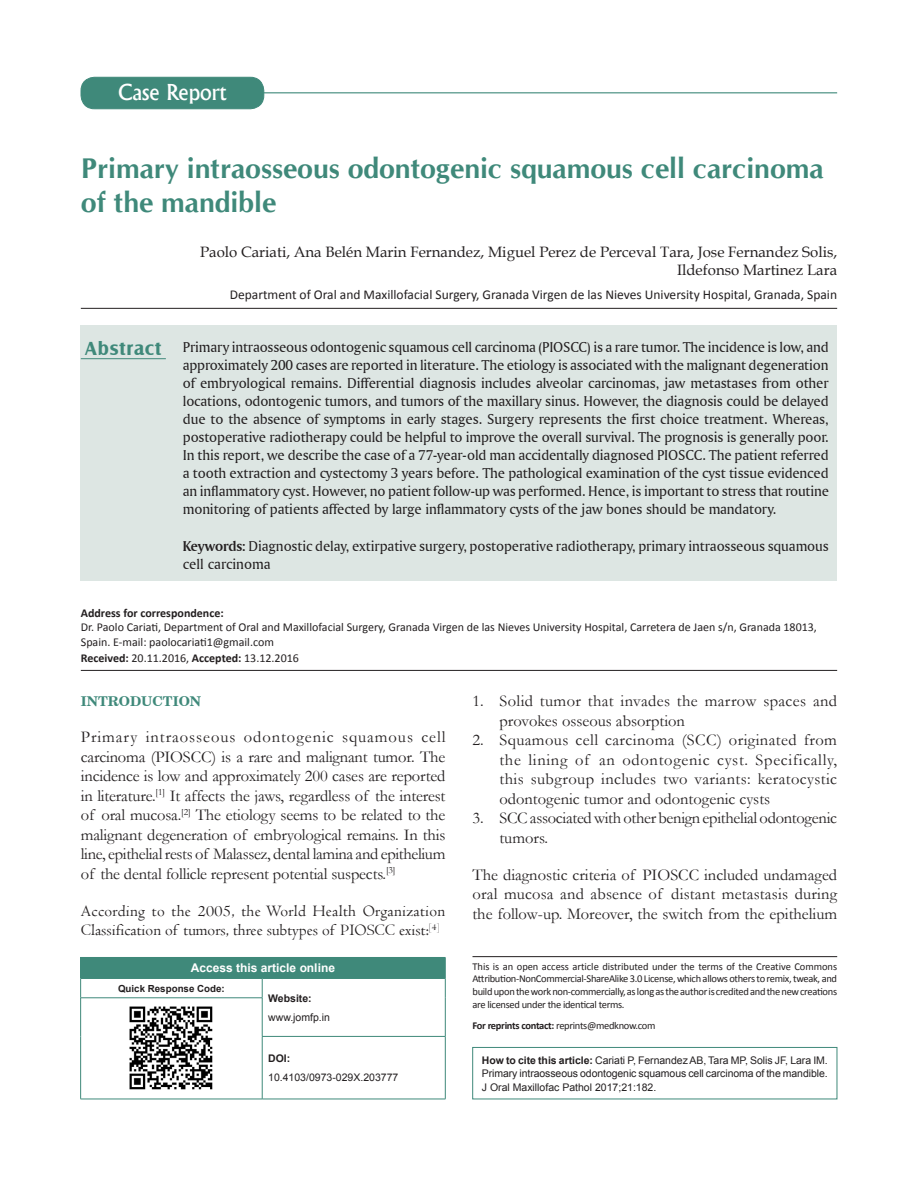
<style>
.page{position:relative;width:918px;height:1188px;background:#fff}
.page>*{position:absolute;margin:0;border:0;box-sizing:border-box;transform-origin:0 0}
.AT{font:700 28.5px/34.2px "CG Omega";color:#3f897a}
.AH{font:500 21px "Albertus";color:#fff}
.ABSH{font:700 19.5px "Castle T";letter-spacing:.04em;color:#3f897a}
.TX{font:16.5px/19.5px "Garamond";letter-spacing:-.01em;color:#231f20;text-align:justify}
.L{font:16.5px/19.5px "Garamond";color:#231f20;text-align:justify}
.TX_NO_AFTER_SPACE{font:16.5px/19.5px "Centaur";color:#231f20}
.L-2{font:16.5px/19.5px "Garamond";letter-spacing:.02em;color:#231f20}
.LL{font:16.5px/19.5px "Garamond";letter-spacing:-.015em;color:#231f20}
.ABS{font:15px/18px "Amerigo BT Roman A";letter-spacing:-.01em;color:#231f20;text-align:justify}
.KWD{font:15px/18px "Amerigo BT Roman A";letter-spacing:-.01em;color:#231f20}
.AU{font:15px/18px "Book Antiqua";color:#231f20;text-align:right}
.AFF{font:13.5px "Calibri";color:#231f20}
.t1{font:700 13.5px "Century Schoolbook BT";color:#3f897a}
.ADD{font:12px/14.4px "Calibri";color:#231f20}
.HIS{font:12px "Calibri";color:#231f20}
.AAO{font:700 12px "Arial";color:#fff}
.TX-2{font:10.5px/12.6px "Calibri";letter-spacing:-.03em;color:#231f20;text-align:justify}
.SRC{font:10.5px/13.5px "Arial";color:#231f20;text-align:justify}
.WEB{font:10.5px "Arial";color:#231f20}
.WEB-2{font:700 10.5px "Arial";color:#231f20}
.QRC{font:700 9.75px "Arial";color:#231f20}
.s1{font-family:"Amerigo BT Bold A"}
.s2{font-weight:700}
</style>
<div class="page">
<hr style="left:261px;top:92px;width:576px;height:1px;background:#3f897a">
<hr style="left:81px;top:308px;width:756px;height:1px;background:#231f20">
<div style="left:81px;top:325px;width:756px;height:255px;background:#dde6e3"></div>
<hr style="left:81px;top:670px;width:756px;height:1px;background:#231f20">
<div style="left:81px;top:957px;width:364px;height:21px;background:#3f897a"></div>
<hr style="left:80px;top:957px;width:182px;height:1px;background:#3f897a">
<hr style="left:80px;top:978px;width:182px;height:1px;background:#3f897a">
<svg style="left:80px;top:958px;width:1px;height:40px"></svg>
<hr style="left:80px;top:998px;width:182px;height:1px;background:#3f897a">
<hr style="left:80px;top:998px;width:1px;height:38px;background:#3f897a">
<hr style="left:80px;top:1036px;width:1px;height:63px;background:#3f897a">
<hr style="left:80px;top:1099px;width:182px;height:1px;background:#3f897a">
<hr style="left:262px;top:978px;width:183px;height:1px;background:#3f897a">
<svg style="left:262px;top:979px;width:1px;height:19px"></svg>
<svg style="left:445px;top:958px;width:1px;height:40px"></svg>
<hr style="left:262px;top:998px;width:1px;height:38px;background:#3f897a">
<hr style="left:445px;top:998px;width:1px;height:38px;background:#3f897a">
<hr style="left:262px;top:1036px;width:183px;height:1px;background:#3f897a">
<hr style="left:262px;top:1037px;width:1px;height:62px;background:#3f897a">
<hr style="left:445px;top:1037px;width:1px;height:62px;background:#3f897a">
<hr style="left:262px;top:1099px;width:183px;height:1px;background:#3f897a">
<img style="left:129px;top:1006px;width:84px;height:84px">
<div style="left:472px;top:1047px;width:365px;height:52px;border:1px solid #3f897a"></div>
<hr style="left:472px;top:956px;width:365px;height:1px;background:#231f20">
<div style="left:81px;top:77px;width:183px;height:32px;background:#3f897a;border-radius:14px"></div>
<div style="left:81px;top:77px;width:183px;height:32px;border:1px solid #3f897a;border-radius:14px"></div>
<hr style="left:81px;top:358px;width:85px;height:1px;background:#3f897a">
<p class="AH" style="left:118px;top:80px;width:110px">Case Report</p>
<p class="AT" style="left:81px;top:151px;width:744px">Primary intraosseous odontogenic squamous cell carcinoma of the mandible</p>
<p class="AU" style="left:200px;top:242px;width:639px">Paolo Cariati, Ana Belén Marin Fernandez, Miguel Perez de Perceval Tara, Jose Fernandez Solis,<br>Ildefonso Martinez Lara</p>
<p class="AFF" style="left:230px;top:286px;width:609px">Department of Oral and Maxillofacial Surgery, Granada Virgen de las Nieves University Hospital, Granada, Spain</p>
<p class="ABSH" style="left:85px;top:337px;width:78px">Abstract</p>
<p class="ABS" style="left:183px;top:337px;width:648px">Primary intraosseous odontogenic squamous cell carcinoma (PIOSCC) is a rare tumor. The incidence is low, and approximately 200 cases are reported in literature. The etiology is associated with the malignant degeneration of embryological remains. Differential diagnosis includes alveolar carcinomas, jaw metastases from other locations, odontogenic tumors, and tumors of the maxillary sinus. However, the diagnosis could be delayed due to the absence of symptoms in early stages. Surgery represents the first choice treatment. Whereas, postoperative radiotherapy could be helpful to improve the overall survival. The prognosis is generally poor.<br>In this report, we describe the case of a 77‑year‑old man accidentally diagnosed PIOSCC. The patient referred a tooth extraction and cystectomy 3 years before. The pathological examination of the cyst tissue evidenced an inflammatory cyst. However, no patient follow‑up was performed. Hence, is important to stress that routine monitoring of patients affected by large inflammatory cysts of the jaw bones should be mandatory.</p>
<p class="KWD" style="left:183px;top:537px;width:648px"><span class="s1">Keywords:</span> Diagnostic delay, extirpative surgery, postoperative radiotherapy, primary intraosseous squamous cell carcinoma</p>
<p class="ADD" style="left:81px;top:605px;width:738px"><span class="s2">Address for correspondence:<br></span>Dr. Paolo Cariati, Department of Oral and Maxillofacial Surgery, Granada Virgen de las Nieves University Hospital, Carretera de Jaen s/n, Granada 18013,<br>Spain. E‑mail: paolocariati1@gmail.com</p>
<p class="HIS" style="left:81px;top:649px;width:220px"><span class="s2">Received:</span> 20.11.2016, <span class="s2">Accepted:</span> 13.12.2016</p>
<h1 class="t1" style="left:81px;top:693px;width:122px">INTRODUCTION</h1>
<p class="TX" style="left:81px;top:727px;width:366px">Primary intraosseous odontogenic squamous cell carcinoma (PIOSCC) is a rare and malignant tumor. The incidence is low and approximately 200 cases are reported in literature.<sup>[1]</sup> It affects the jaws, regardless of the interest of oral mucosa.<sup>[2]</sup> The etiology seems to be related to the malignant degeneration of embryological remains. In this line, epithelial rests of Malassez, dental lamina and epithelium of the dental follicle represent potential suspects.<sup>[3]</sup></p>
<p class="TX_NO_AFTER_SPACE" style="left:81px;top:901px;width:366px">According to the 2005, the World Health Organization<br>Classification of tumors, three subtypes of PIOSCC exist:<sup>[4]</sup></p>
<p class="AAO" style="left:191px;top:960px;width:146px">Access this article online</p>
<p class="QRC" style="left:118px;top:982px;width:108px">Quick Response Code:</p>
<p class="WEB-2" style="left:268px;top:991px;width:45px">Website:</p>
<p class="WEB" style="left:268px;top:1010px;width:63px">www.jomfp.in</p>
<p class="WEB-2" style="left:268px;top:1052px;width:24px">DOI:</p>
<p class="WEB" style="left:268px;top:1070px;width:132px">10.4103/0973-029X.203777</p>
<p class="L-2" style="left:500px;top:691px;width:339px;text-indent:-27px">1. Solid tumor that invades the marrow spaces and provokes osseous absorption</p>
<p class="L" style="left:500px;top:730px;width:339px;text-indent:-27px">2. Squamous cell carcinoma (SCC) originated from the lining of an odontogenic cyst. Specifically, this subgroup includes two variants: keratocystic odontogenic tumor and odontogenic cysts</p>
<p class="LL" style="left:500px;top:808px;width:339px;text-indent:-27px">3. SCC associated with other benign epithelial odontogenic tumors.</p>
<p class="TX" style="left:472px;top:864px;width:366px">The diagnostic criteria of PIOSCC included undamaged oral mucosa and absence of distant metastasis during the follow‑up. Moreover, the switch from the epithelium</p>
<p class="TX-2" style="left:472px;top:960px;width:366px">This is an open access article distributed under the terms of the Creative Commons Attribution‑NonCommercial‑ShareAlike 3.0 License, which allows others to remix, tweak, and build upon the work non‑commercially, as long as the author is credited and the new creations are licensed under the identical terms.</p>
<p class="TX-2" style="left:472px;top:1019px;width:185px"><span class="s2">For reprints contact:</span> reprints@medknow.com</p>
<p class="SRC" style="left:482px;top:1053px;width:348px"><span class="s2">How to cite this article:</span> Cariati P, Fernandez AB, Tara MP, Solis JF, Lara IM.<br>Primary intraosseous odontogenic squamous cell carcinoma of the mandible.<br>J Oral Maxillofac Pathol 2017;21:182.</p>
</div>
